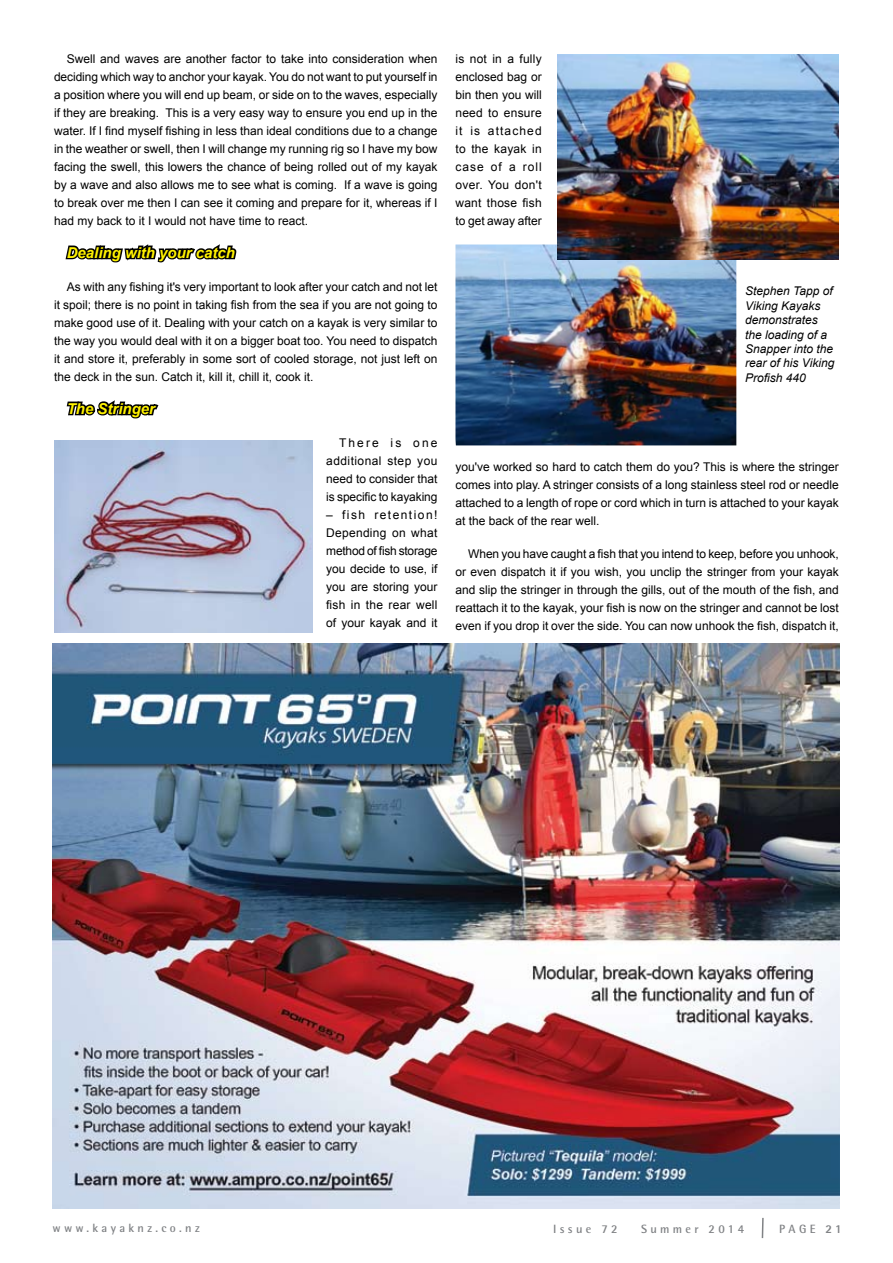
<style>
.page{position:relative;width:893px;height:1263px;background:#fff}
.page>*{position:absolute;margin:0;border:0;box-sizing:border-box;transform-origin:0 0}
.t1{font:italic 700 15px "Arial";color:#fff200}
.t2{font:12px/18px "Arial";color:#000;text-align:justify}
.t3{font:italic 12px/14.4px "Arial";color:#000}
.t4{font:700 12px "Rotis Semi Sans";letter-spacing:.28em;color:#808285}
.s1{font-family:"Rotis Sans Serif";font-weight:800}
</style>
<div class="page">
<svg style="left:761px;top:1217px;width:3px;height:22px"></svg>
<svg style="left:65px;top:244px;width:172px;height:19px"></svg>
<svg style="left:66px;top:400px;width:93px;height:19px"></svg>
<img style="left:54px;top:441px;width:259px;height:191px">
<img style="left:455px;top:244px;width:281px;height:201px">
<img style="left:558px;top:54px;width:281px;height:205px">
<img style="left:53px;top:644px;width:787px;height:565px">
<p class="t2" style="left:54px;top:49px;width:385px;text-indent:13px">Swell and waves are another factor to take into consideration when deciding which way to anchor your kayak. You do not want to put yourself in a position where you will end up beam, or side on to the waves, especially if they are breaking. This is a very easy way to ensure you end up in the water. If I find myself fishing in less than ideal conditions due to a change in the weather or swell, then I will change my running rig so I have my bow facing the swell, this lowers the chance of being rolled out of my kayak by a wave and also allows me to see what is coming. If a wave is going to break over me then I can see it coming and prepare for it, whereas if I had my back to it I would not have time to react.</p>
<p class="t1" style="left:67px;top:242px;width:170px">Dealing with your catch</p>
<p class="t2" style="left:54px;top:277px;width:385px;text-indent:13px">As with any fishing it's very important to look after your catch and not let it spoil; there is no point in taking fish from the sea if you are not going to make good use of it. Dealing with your catch on a kayak is very similar to the way you would deal with it on a bigger boat too. You need to dispatch it and store it, preferably in some sort of cooled storage, not just left on the deck in the sun. Catch it, kill it, chill it, cook it.</p>
<p class="t1" style="left:67px;top:398px;width:90px">The Stringer</p>
<p class="t2" style="left:326px;top:433px;width:113px;text-indent:13px">There is one additional step you need to consider that is specific to kayaking</p>
<p class="t2" style="left:326px;top:505px;width:113px">– fish retention!<br>Depending on what method of fish storage you decide to use, if you are storing your fish in the rear well of your kayak and it</p>
<p class="t2" style="left:455px;top:49px;width:88px">is not in a fully enclosed bag or bin then you will need to ensure it is attached to the kayak in case of a roll over. You don't want those fish to get away after</p>
<p class="t3" style="left:745px;top:284px;width:91px">Stephen Tapp of<br>Viking Kayaks demonstrates the loading of a<br>Snapper into the rear of his Viking<br>Profish 440</p>
<p class="t2" style="left:455px;top:458px;width:385px">you've worked so hard to catch them do you? This is where the stringer comes into play. A stringer consists of a long stainless steel rod or needle attached to a length of rope or cord which in turn is attached to your kayak at the back of the rear well.</p>
<p class="t2" style="left:455px;top:545px;width:385px;text-indent:13px">When you have caught a fish that you intend to keep, before you unhook, or even dispatch it if you wish, you unclip the stringer from your kayak and slip the stringer in through the gills, out of the mouth of the fish, and reattach it to the kayak, your fish is now on the stringer and cannot be lost even if you drop it over the side. You can now unhook the fish, dispatch it,</p>
<p class="t4" style="left:52px;top:1221px;width:149px">www.kayaknz.co.nz</p>
<p class="t4" style="left:553px;top:1221px;width:66px">Issue 72</p>
<p class="t4" style="left:641px;top:1221px;width:105px">Summer 2014</p>
<p class="t4" style="left:779px;top:1221px;width:64px">PAGE <span class="s1">21</span></p>
</div>
